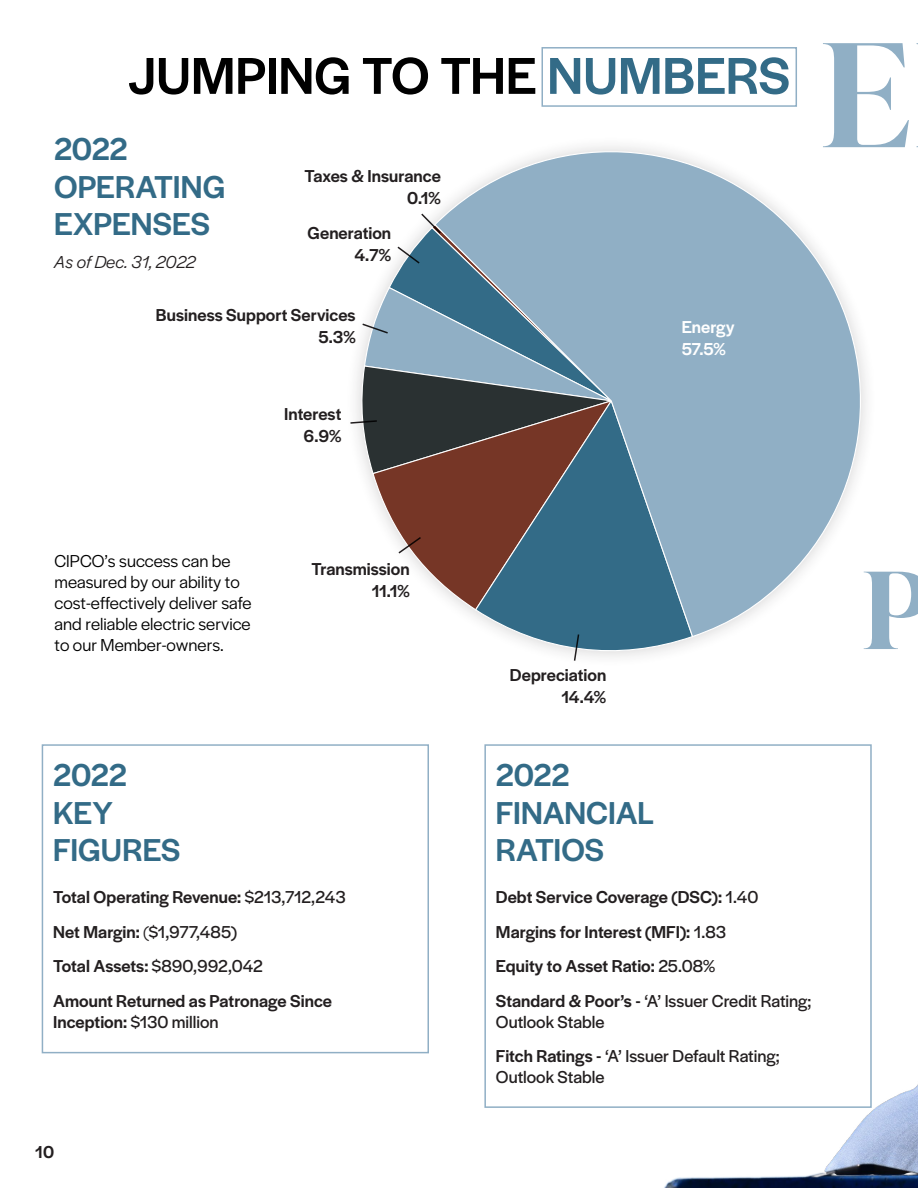
<style>
.page{position:relative;width:918px;height:1188px;background:#fff}
.page>*{position:absolute;margin:0;border:0;box-sizing:border-box;transform-origin:0 0}
.t1{font:600 142.8px "Ivy Presto Display";color:#90afc5;scale:1.09 1}
.t2{font:600 106.2px "Ivy Presto Display";color:#90afc5;scale:1.09 1}
.t3{font:500 54px "Halyard Display";letter-spacing:.005em;color:#000}
.t4{font:500 33px/37.5px "Halyard Display";color:#336b87}
.t5{font:500 18px/21px "Halyard Display";color:#231f20}
.t6{font:18px/21px "Halyard Display";color:#231f20}
.t7{font:18px/21px "Halyard Display";color:#000}
.t8{font:italic 18px "Halyard Display";color:#231f20}
.t9{font:500 18px "Halyard Display";color:#fff}
.s1{color:#336b87}
.s2{font-weight:400}
.s3{font-weight:500}
.s4{font-style:inherit}
</style>
<div class="page">
<svg style="left:372px;top:475px;width:61px;height:109px"></svg>
<svg style="left:516px;top:638px;width:178px;height:19px"></svg>
<svg style="left:433px;top:146px;width:434px;height:492px"></svg>
<svg style="left:350px;top:212px;width:263px;height:263px;background:#7a8a96"></svg>
<svg style="left:397px;top:536px;width:26px;height:19px"></svg>
<svg style="left:573px;top:633px;width:7px;height:28px"></svg>
<div style="left:542px;top:47px;width:255px;height:60px;border:2px solid #90afc5"></div>
<div style="left:42px;top:744px;width:387px;height:309px;border:2px solid #90afc5"></div>
<img style="left:654px;top:744px;width:264px;height:444px">
<p class="t3" style="left:128px;top:37px;width:664px">JUMPING TO THE <span class="s1">NUMBERS</span></p>
<p class="t4" style="left:54px;top:129px;width:173px">2022<br>OPERATING<br>EXPENSES</p>
<p class="t8" style="left:54px;top:249px;width:143px">As of Dec. 31, 2022</p>
<p class="t5" style="left:305px;top:165px;width:138px">Taxes &amp; Insurance</p>
<p class="t5" style="left:407px;top:187px;width:35px">0.1%</p>
<p class="t5" style="left:308px;top:222px;width:85px">Generation</p>
<p class="t5" style="left:354px;top:243px;width:38px">4.7%</p>
<p class="t5" style="left:156px;top:304px;width:201px">Business Support Services</p>
<p class="t5" style="left:318px;top:326px;width:39px">5.3%</p>
<p class="t5" style="left:284px;top:403px;width:59px">Interest</p>
<p class="t5" style="left:304px;top:424px;width:39px">6.9%</p>
<p class="t9" style="left:682px;top:314px;width:54px">Energy</p>
<p class="t9" style="left:682px;top:336px;width:46px">57.5%</p>
<p class="t1" style="left:820px;top:-8px;width:84px">E</p>
<p class="t7" style="left:55px;top:549px;width:199px">CIPCO’s success can be measured by our ability to cost-effectively deliver safe and reliable electric service to our Member-owners.</p>
<p class="t4" style="left:53px;top:755px;width:75px">2022</p>
<p class="t4" style="left:53px;top:792px;width:61px">KEY</p>
<p class="t4" style="left:53px;top:830px;width:129px">FIGURES</p>
<p class="t5" style="left:312px;top:558px;width:100px">Transmission</p>
<p class="t5" style="left:372px;top:579px;width:40px">11.1%</p>
<p class="t5" style="left:53px;top:886px;width:294px">Total Operating Revenue: <span class="s2">$213,712,243</span></p>
<p class="t6" style="left:53px;top:920px;width:185px"><span class="s3">Net Margin:</span> <span class="s4">(</span>$1,977,485)</p>
<p class="t5" style="left:53px;top:955px;width:211px">Total Assets: <span class="s2">$890,992,042</span></p>
<p class="t5" style="left:53px;top:989px;width:280px">Amount Returned as Patronage Since<br>Inception: <span class="s2">$130 million</span></p>
<p class="t5" style="left:35px;top:1140px;width:21px">10</p>
<p class="t5" style="left:510px;top:664px;width:98px;line-height:21.6px;text-align:right">Depreciation<br>14.4%</p>
<p class="t4" style="left:496px;top:755px;width:160px">2022<br>FINANCIAL<br>RATIOS</p>
<p class="t5" style="left:496px;top:886px;width:264px">Debt Service Coverage (DSC): <span class="s2">1.40</span></p>
<p class="t5" style="left:496px;top:920px;width:232px">Margins for Interest (MFI): <span class="s2">1.83</span></p>
<p class="t5" style="left:496px;top:955px;width:221px">Equity to Asset Ratio: <span class="s2">25.08%</span></p>
<p class="t6" style="left:496px;top:989px;width:317px"><span class="s3">Standard &amp; Poor’s -</span> ‘A’ Issuer Credit Rating;<br>Outlook Stable</p>
<p class="t6" style="left:496px;top:1045px;width:285px"><span class="s3">Fitch Ratings -</span> ‘A’ Issuer Default Rating;<br>Outlook Stable</p>
<p class="t2" style="left:862px;top:534px;width:64px">P</p>
</div>
